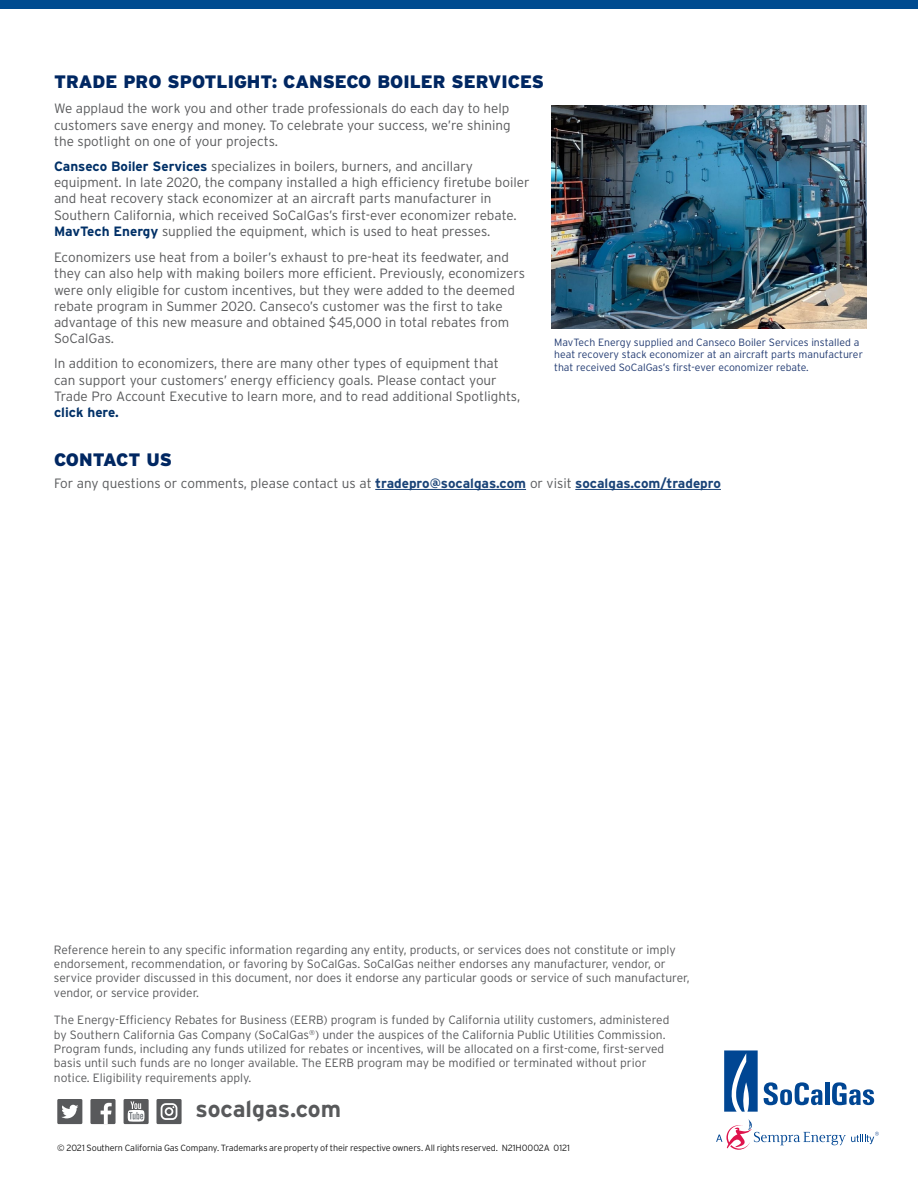
<style>
.page{position:relative;width:918px;height:1188px;background:#fff}
.page>*{position:absolute;margin:0;border:0;box-sizing:border-box;transform-origin:0 0}
.t1{font:700 23.1px "Interstate";color:#58595b}
.t2{font:900 18px "Interstate";color:#002762}
.t3{font:300 13.5px/16.2px "Interstate";color:#58595b}
.t4{font:300 12px/14.4px "Interstate";color:#58595b}
.t5{font:300 10.5px/12.6px "Interstate";color:#223b72}
.t6{font:300 9px "Interstate";letter-spacing:-.015em;color:#1a1a1a}
.s1{font-weight:700;color:#003067}
.s2{font-weight:700;color:#1a4377}
</style>
<div class="page">
<div style="left:0;top:0;width:918px;height:9px;background:#004b90"></div>
<hr style="left:375px;top:489px;width:151px;height:1px;background:#1a4377">
<hr style="left:575px;top:489px;width:146px;height:1px;background:#1a4377">
<img style="left:551px;top:105px;width:316px;height:223px">
<div style="left:90px;top:1099px;width:26px;height:25px;background:#58595b"></div>
<svg style="left:101px;top:1103px;width:11px;height:21px"></svg>
<div style="left:57px;top:1099px;width:25px;height:25px;background:#58595b"></div>
<svg style="left:62px;top:1105px;width:16px;height:13px"></svg>
<div style="left:124px;top:1099px;width:25px;height:25px;background:#58595b"></div>
<svg style="left:128px;top:1101px;width:16px;height:21px"></svg>
<div style="left:157px;top:1099px;width:25px;height:25px;background:#58595b"></div>
<svg style="left:161px;top:1103px;width:16px;height:17px"></svg>
<svg style="left:724px;top:1050px;width:34px;height:62px;background:#336ba8"></svg>
<svg style="left:764px;top:1082px;width:59px;height:23px"></svg>
<hr style="left:825px;top:1083px;width:4px;height:22px;background:#004693">
<svg style="left:832px;top:1082px;width:42px;height:23px"></svg>
<svg style="left:716px;top:1119px;width:163px;height:31px"></svg>
<h2 class="t2" style="left:54px;top:71px;width:492px">TRADE PRO SPOTLIGHT: CANSECO BOILER SERVICES</h2>
<p class="t3" style="left:54px;top:100px;width:458px;text-align:justify">We applaud the work you and other trade professionals do each day to help customers save energy and money. To celebrate your success, we’re shining the spotlight on one of your projects.</p>
<p class="t3" style="left:54px;top:158px;width:477px"><span class="s1">Canseco Boiler Services</span> specializes in boilers, burners, and ancillary equipment. In late 2020, the company installed a high effciency fretube boiler and heat recovery stack economizer at an aircraft parts manufacturer in Southern California, which received SoCalGas’s frst-ever economizer rebate.<br><span class="s1">MavTech Energy</span> supplied the equipment, which is used to heat presses.</p>
<p class="t3" style="left:54px;top:249px;width:473px">Economizers use heat from a boiler’s exhaust to pre-heat its feedwater, and they can also help with making boilers more effcient. Previously, economizers were only eligible for custom incentives, but they were added to the deemed rebate program in Summer 2020. Canseco’s customer was the frst to take advantage of this new measure and obtained $45,000 in total rebates from SoCalGas.</p>
<p class="t3" style="left:54px;top:355px;width:468px">In addition to economizers, there are many other types of equipment that can support your customers’ energy effciency goals. Please contact your Trade Pro Account Executive to learn more, and to read additional Spotlights, <span class="s1">click here.</span></p>
<h2 class="t2" style="left:54px;top:450px;width:120px">CONTACT US</h2>
<p class="t3" style="left:54px;top:475px;width:668px">For any questions or comments, please contact us at <span class="s2">tradepro@socalgas.com</span> or visit <span class="s2">socalgas.com/tradepro</span></p>
<p class="t5" style="left:554px;top:336px;width:310px">MavTech Energy supplied and Canseco Boiler Services installed a heat recovery stack economizer at an aircraft parts manufacturer that received SoCalGas’s frst-ever economizer rebate.</p>
<p class="t4" style="left:54px;top:942px;width:637px">Reference herein to any specifc information regarding any entity, products, or services does not constitute or imply endorsement, recommendation, or favoring by SoCalGas. SoCalGas neither endorses any manufacturer, vendor, or service provider discussed in this document, nor does it endorse any particular goods or service of such manufacturer, vendor, or service provider.</p>
<p class="t4" style="left:54px;top:1013px;width:617px">The Energy-Effciency Rebates for Business (EERB) program is funded by California utility customers, administered by Southern California Gas Company (SoCalGas<sup>®</sup>) under the auspices of the California Public Utilities Commission.<br>Program funds, including any funds utilized for rebates or incentives, will be allocated on a frst-come, frst-served basis until such funds are no longer available. The EERB program may be modifed or terminated without prior notice. Eligibility requirements apply.</p>
<p class="t1" style="left:196px;top:1096px;width:147px">socalgas.com</p>
<p class="t6" style="left:57px;top:1143px;width:514px">© 2021 Southern California Gas Company. Trademarks are property of their respective owners. All rights reserved. N21H0002A 0121</p>
</div>
